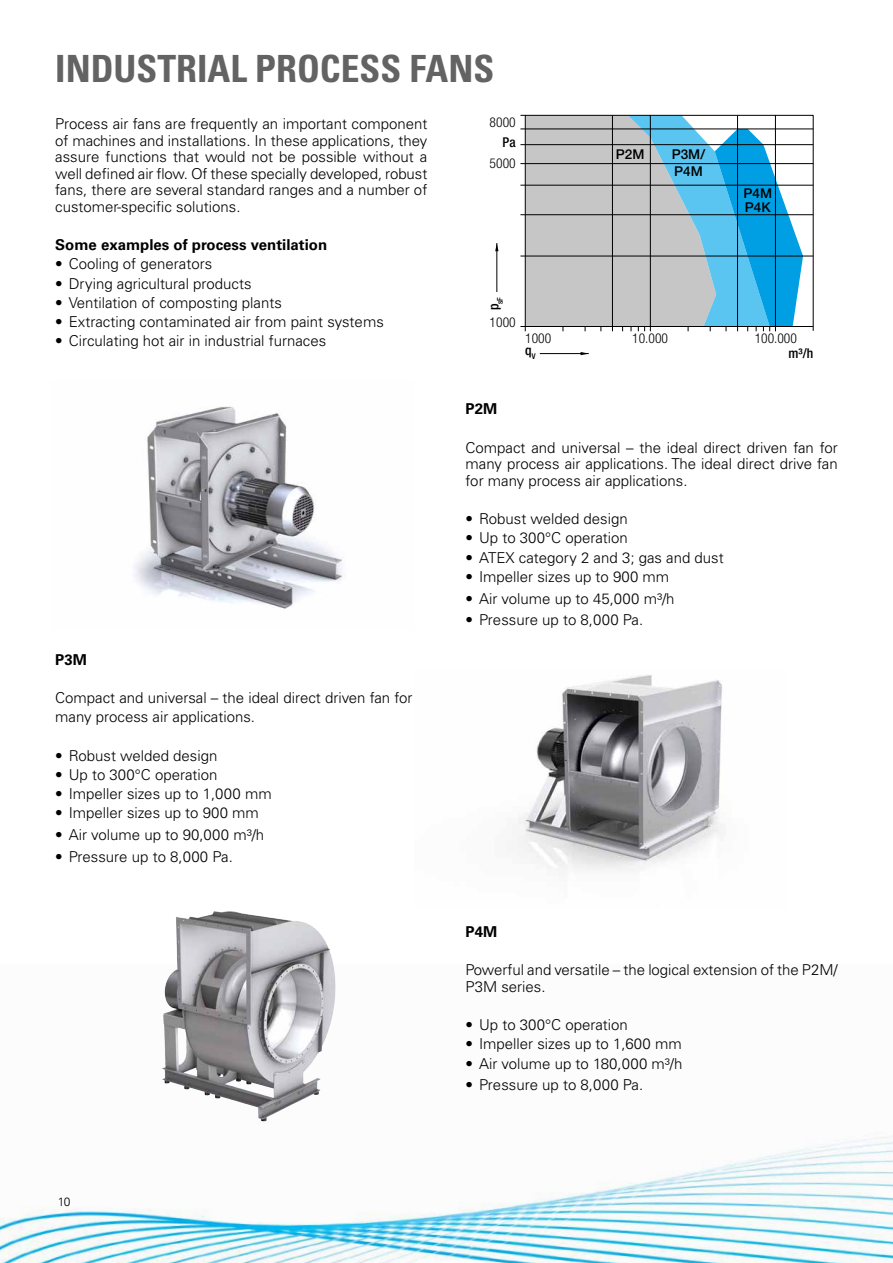
<style>
.page{position:relative;width:893px;height:1263px;background:#fff}
.page>*{position:absolute;margin:0;border:0;box-sizing:border-box;transform-origin:0 0}
.t1{font:700 condensed 37.5px "Univers LT Std";color:#646363}
.t2{font:300 15px/16.5px "Univers LT Std";color:#000;text-align:justify}
.t3{font:700 15px "Univers LT Std";color:#000}
.t4{font:300 condensed 13.5px "Helvetica Neue";color:#000}
.t5{font:500 13.5px/13.5px "Helvetica Neue";color:#000}
.t6{font:500 condensed 13.5px "Helvetica Neue";color:#000}
.t7{font:300 12px "Univers LT Std";color:#000}
.t8{font:500 condensed 7.95px "Helvetica Neue";color:#000}
</style>
<div class="page">
<img style="left:0;top:965px;width:893px;height:298px">
<hr style="left:813px;top:115px;width:1px;height:211px;background:#000">
<hr style="left:525px;top:115px;width:288px;height:1px;background:#000">
<hr style="left:525px;top:326px;width:288px;height:1px;background:#000">
<svg style="left:520px;top:115px;width:283px;height:216px;background:#98c0d2"></svg>
<hr style="left:525px;top:256px;width:288px;height:1px;background:#000">
<hr style="left:525px;top:214px;width:288px;height:1px;background:#000">
<hr style="left:525px;top:185px;width:288px;height:1px;background:#000">
<hr style="left:525px;top:163px;width:288px;height:1px;background:#000">
<hr style="left:525px;top:144px;width:288px;height:1px;background:#000">
<hr style="left:525px;top:129px;width:288px;height:1px;background:#000">
<hr style="left:612px;top:115px;width:1px;height:211px;background:#000">
<hr style="left:737px;top:115px;width:1px;height:211px;background:#000">
<hr style="left:497px;top:243px;width:1px;height:49px;background:#000">
<svg style="left:495px;top:243px;width:3px;height:8px"></svg>
<hr style="left:540px;top:353px;width:49px;height:1px;background:#000">
<svg style="left:581px;top:352px;width:8px;height:3px"></svg>
<img style="left:134px;top:406px;width:209px;height:203px">
<img style="left:163px;top:913px;width:50px;height:104px">
<img style="left:518px;top:674px;width:205px;height:196px">
<h1 class="t1" style="left:55px;top:46px;width:441px">INDUSTRIAL PROCESS FANS</h1>
<p class="t2" style="left:55px;top:116px;width:374px">Process air fans are frequently an important component of machines and installations. In these applications, they assure functions that would not be possible without a well defined air flow. Of these specially developed, robust fans, there are several standard ranges and a number of customer-specific solutions.</p>
<p class="t3" style="left:55px;top:236px;width:273px">Some examples of process ventilation</p>
<p class="t2" style="left:55px;top:256px;width:158px">• Cooling of generators</p>
<p class="t2" style="left:55px;top:275px;width:198px">• Drying agricultural products</p>
<p class="t2" style="left:55px;top:294px;width:228px">• Ventilation of composting plants</p>
<p class="t2" style="left:55px;top:313px;width:330px">• Extracting contaminated air from paint systems</p>
<p class="t2" style="left:55px;top:333px;width:273px">• Circulating hot air in industrial furnaces</p>
<p class="t4" style="left:490px;top:114px;width:28px">8000</p>
<p class="t6" style="left:503px;top:134px;width:15px">Pa</p>
<p class="t4" style="left:490px;top:155px;width:28px">5000</p>
<p class="t8" style="left:495px;top:310px;width:15px;rotate:-90deg"><sup>p</sup>sF</p>
<p class="t4" style="left:490px;top:314px;width:28px">1000</p>
<p class="t5" style="left:616px;top:148px;width:30px">P2M</p>
<p class="t5" style="left:672px;top:146px;width:35px;line-height:17px">P3M/<br>P4M</p>
<p class="t5" style="left:743px;top:187px;width:30px">P4M<br>P4K</p>
<p class="t4" style="left:525px;top:330px;width:28px">1000</p>
<p class="t4" style="left:632px;top:330px;width:37px">10.000</p>
<p class="t4" style="left:755px;top:330px;width:44px">100.000</p>
<p class="t6" style="left:525px;top:342px;width:12px">q<sub>V</sub></p>
<p class="t6" style="left:788px;top:345px;width:26px">m³/h</p>
<p class="t3" style="left:55px;top:650px;width:33px">P3M</p>
<p class="t2" style="left:55px;top:688px;width:359px;line-height:19.2px">Compact and universal – the ideal direct driven fan for many process air applications.</p>
<p class="t2" style="left:55px;top:747px;width:164px">• Robust welded design</p>
<p class="t2" style="left:55px;top:766px;width:164px">• Up to 300°C operation</p>
<p class="t2" style="left:55px;top:785px;width:218px">• Impeller sizes up to 1,000 mm</p>
<p class="t2" style="left:55px;top:805px;width:205px">• Impeller sizes up to 900 mm</p>
<p class="t2" style="left:55px;top:826px;width:210px">• Air volume up to 90,000 m³/h</p>
<p class="t2" style="left:55px;top:848px;width:179px">• Pressure up to 8,000 Pa.</p>
<p class="t7" style="left:58px;top:1194px;width:14px">10</p>
<p class="t3" style="left:466px;top:400px;width:33px">P2M</p>
<p class="t2" style="left:466px;top:439px;width:374px">Compact and universal – the ideal direct driven fan for many process air applications. The ideal direct drive fan for many process air applications.</p>
<p class="t2" style="left:466px;top:511px;width:164px">• Robust welded design</p>
<p class="t2" style="left:466px;top:530px;width:164px">• Up to 300°C operation</p>
<p class="t2" style="left:466px;top:549px;width:260px">• ATEX category 2 and 3; gas and dust</p>
<p class="t2" style="left:466px;top:568px;width:205px">• Impeller sizes up to 900 mm</p>
<p class="t2" style="left:466px;top:590px;width:210px">• Air volume up to 45,000 m³/h</p>
<p class="t2" style="left:466px;top:612px;width:179px">• Pressure up to 8,000 Pa.</p>
<p class="t3" style="left:466px;top:923px;width:33px">P4M</p>
<p class="t2" style="left:466px;top:962px;width:374px">Powerful and versatile – the logical extension of the P2M/<br>P3M series.</p>
<p class="t2" style="left:466px;top:1016px;width:164px">• Up to 300°C operation</p>
<p class="t2" style="left:466px;top:1036px;width:218px">• Impeller sizes up to 1,600 mm</p>
<p class="t2" style="left:466px;top:1055px;width:218px">• Air volume up to 180,000 m³/h</p>
<p class="t2" style="left:466px;top:1077px;width:179px">• Pressure up to 8,000 Pa.</p>
</div>
